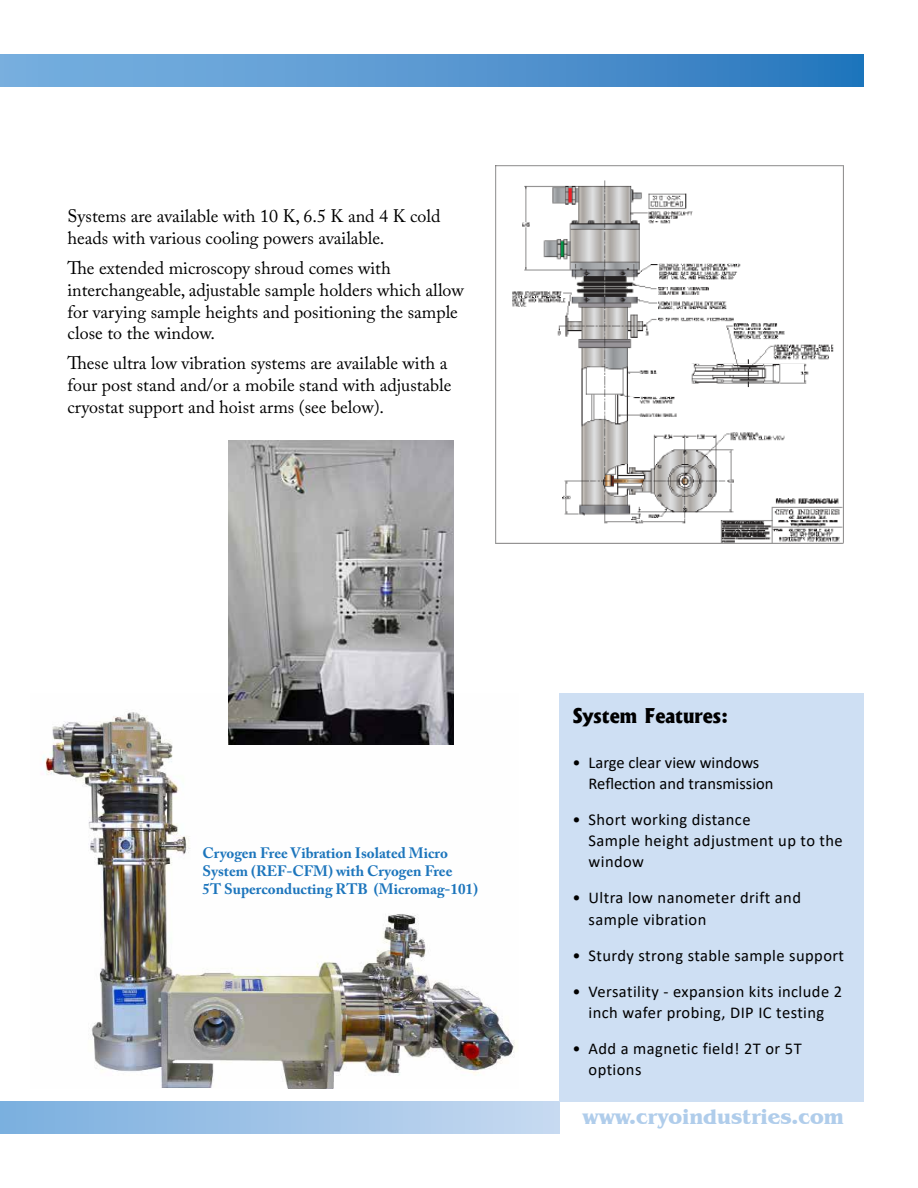
<style>
.page{position:relative;width:918px;height:1188px;background:#fff}
.page>*{position:absolute;margin:0;border:0;box-sizing:border-box;transform-origin:0 0}
.t1{font:700 21px "Benguiat IT Cby BT";color:#b0cdeb}
.t2{font:800 19.5px "Albertus";color:#000}
.t3{font:18px/21.6px "Adobe Caslon Pro";color:#000}
.t4{font:16.5px/21px "Calibri";letter-spacing:.025em;color:#000}
.t5{font:16.5px/21px "Calibri";color:#000}
.t6{font:700 15px/18px "Adobe Caslon Pro";color:#1c75bc}
</style>
<div class="page">
<div style="left:0;top:1102px;width:559px;height:32px;background:linear-gradient(to right,#7aafdf,#c7d9f1)"></div>
<div style="left:0;top:54px;width:864px;height:32px;background:linear-gradient(to right,#7fb3e2,#2b79be)"></div>
<img style="left:43px;top:693px;width:472px;height:396px">
<div style="left:559px;top:693px;width:305px;height:409px;background:#cedff3"></div>
<img style="left:495px;top:165px;width:349px;height:378px">
<img style="left:229px;top:441px;width:225px;height:303px">
<p class="t3" style="left:68px;top:205px;width:375px">Systems are available with 10 K, 6.5 K and 4 K cold heads with various cooling powers available.</p>
<p class="t3" style="left:68px;top:257px;width:398px">The extended microscopy shroud comes with interchangeable, adjustable sample holders which allow for varying sample heights and positioning the sample close to the window.</p>
<p class="t3" style="left:68px;top:352px;width:386px">These ultra low vibration systems are available with a four post stand and/or a mobile stand with adjustable cryostat support and hoist arms (see below).</p>
<p class="t6" style="left:202px;top:844px;width:277px">Cryogen Free Vibration Isolated Micro<br>System (REF-CFM) with Cryogen Free<br>5T Superconducting RTB (Micromag-101)</p>
<p class="t2" style="left:572px;top:704px;width:158px">System Features:</p>
<p class="t5" style="left:589px;top:752px;width:186px;text-indent:-16px">• Large clear view windows<br>Reflection and transmission</p>
<p class="t4" style="left:589px;top:809px;width:256px;text-indent:-16px">• Short working distance<br>Sample height adjustment up to the window</p>
<p class="t4" style="left:589px;top:887px;width:214px;text-indent:-16px">• Ultra low nanometer drift and sample vibration</p>
<p class="t4" style="left:572px;top:944px;width:273px">• Sturdy strong stable sample support</p>
<p class="t4" style="left:572px;top:980px;width:271px;text-align:center">• Versatility - expansion kits include 2 inch wafer probing, DIP IC testing</p>
<p class="t4" style="left:589px;top:1037px;width:215px;text-indent:-16px">• Add a magnetic field! 2T or 5T options</p>
<p class="t1" style="left:583px;top:1103px;width:263px">www.cryoindustries.com</p>
</div>
